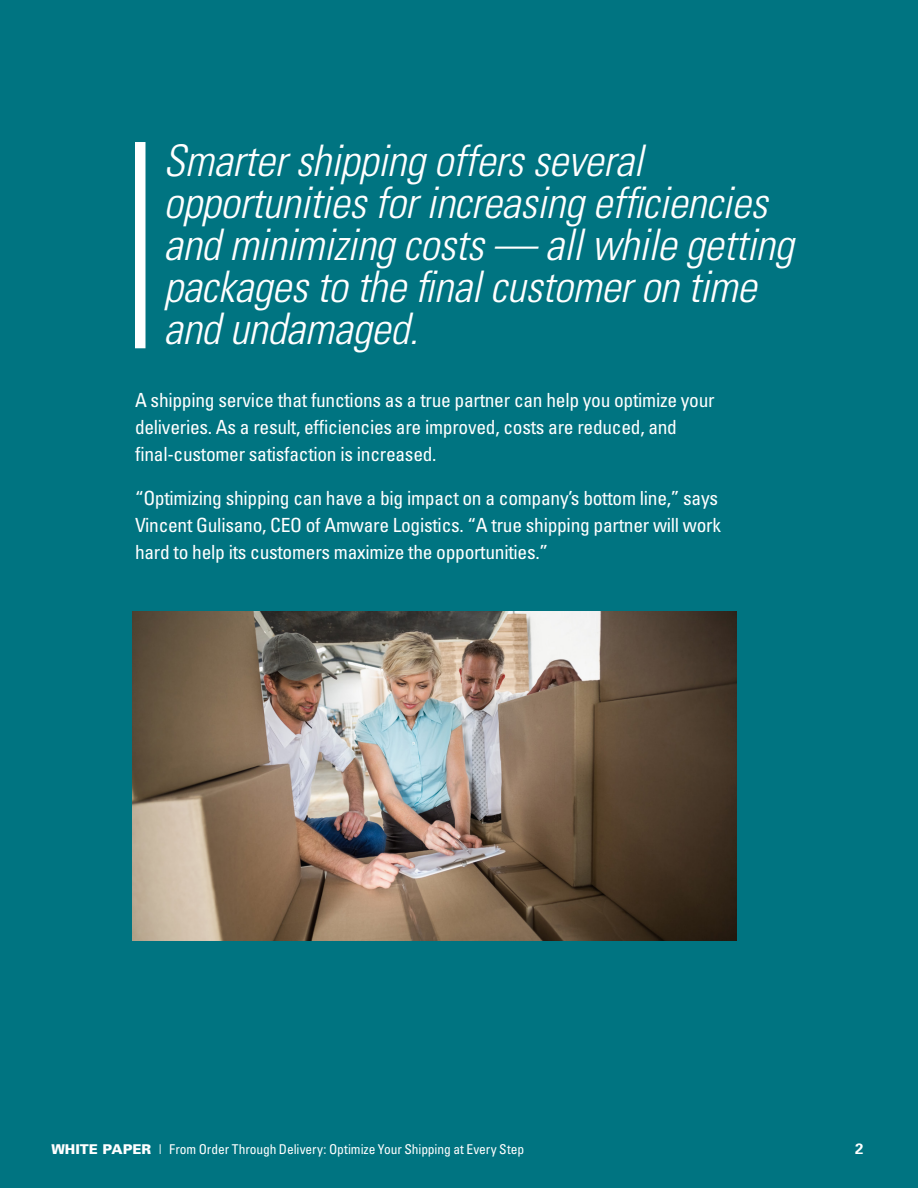
<style>
.page{position:relative;width:918px;height:1188px;background:#fff}
.page>*{position:absolute;margin:0;border:0;box-sizing:border-box;transform-origin:0 0}
._02_Subhead_35pt{font:italic 300 condensed 43.5px/42px "Univers";letter-spacing:-.01em;color:#fff}
.t1{font:condensed 19.5px/27px "Univers";letter-spacing:-.015em;color:#fff}
.t2{font:700 15px "Univers";color:#fff}
.t3{font:condensed 13.5px "Univers";letter-spacing:-.005em;color:#fff}
.s1{font-weight:900;font-stretch:normal}
.s2{font-weight:300;font-stretch:normal}
</style>
<div class="page">
<div style="left:0;top:1125px;width:918px;height:63px;background:#007481"></div>
<div style="left:0;top:0;width:918px;height:1134px;background:#007481"></div>
<div style="left:135px;top:142px;width:11px;height:206px;background:#fff"></div>
<img style="left:133px;top:611px;width:604px;height:330px">
<p class="_02_Subhead_35pt" style="left:164px;top:139px;width:632px">Smarter shipping offers several opportunities for increasing efficiencies and minimizing costs — all while getting packages to the final customer on time and undamaged.</p>
<p class="t1" style="left:135px;top:386px;width:581px">A shipping service that functions as a true partner can help you optimize your deliveries. As a result, efficiencies are improved, costs are reduced, and final-customer satisfaction is increased.</p>
<p class="t1" style="left:135px;top:484px;width:588px">“Optimizing shipping can have a big impact on a company’s bottom line,” says<br>Vincent Gulisano, CEO of Amware Logistics. “A true shipping partner will work hard to help its customers maximize the opportunities.”</p>
<p class="t3" style="left:51px;top:1141px;width:474px"><span class="s1">WHITE PAPER</span> <span class="s2">|</span> From Order Through Delivery: Optimize Your Shipping at Every Step</p>
<p class="t2" style="left:855px;top:1139px;width:10px">2</p>
</div>
